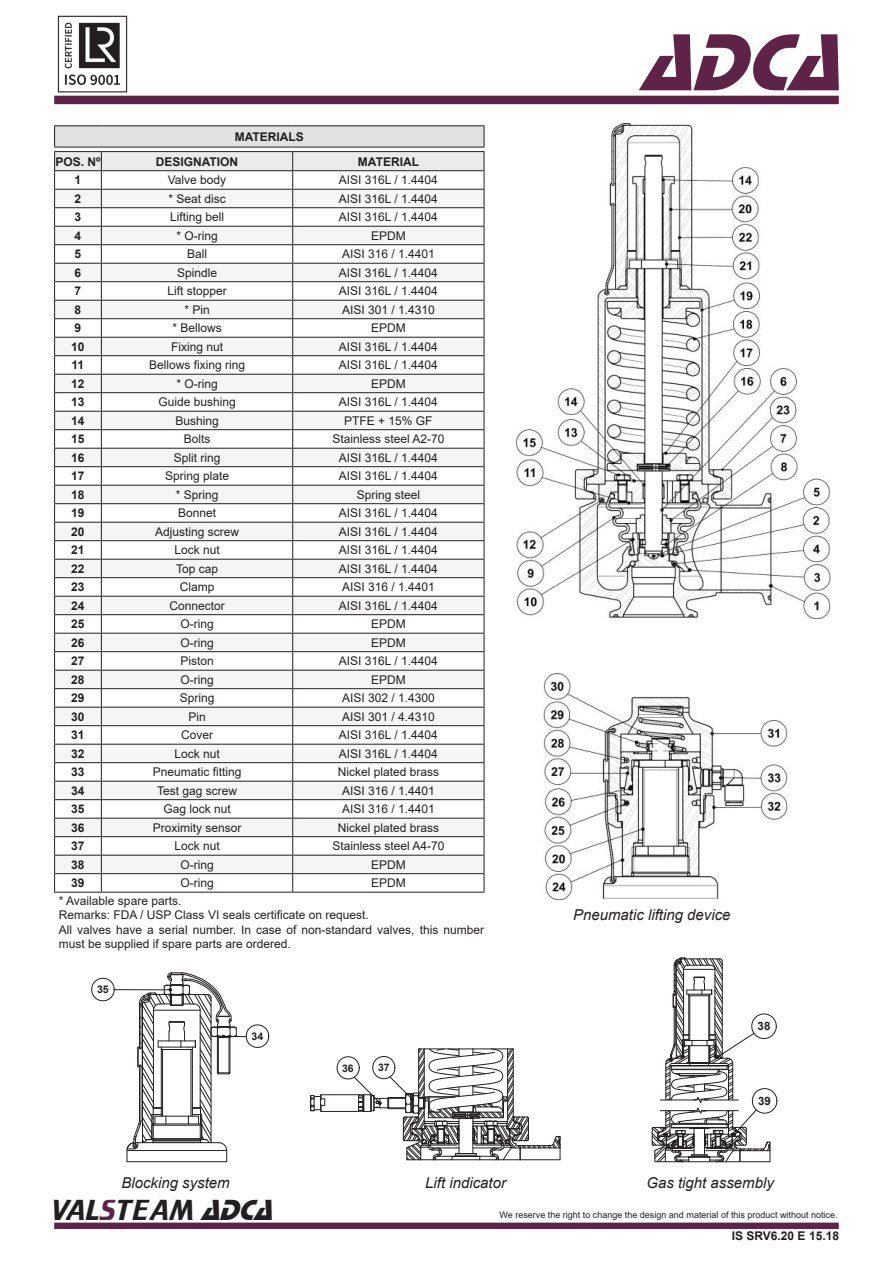
<style>
.page{position:relative;width:893px;height:1263px;background:#fff}
.page>*{position:absolute;margin:0;border:0;box-sizing:border-box;transform-origin:0 0}
.t1{font:italic 84px "Stop D";color:#5f2348}
.t2{font:30px "Trekker";color:#231f20}
.t3{font:italic 15px "Arial";color:#231f20}
.t4{font:12px/14.4px "Arial";color:#231f20}
.t5{font:700 12px "Arial";color:#231f20}
.t6{font:700 11.55px "Arial";color:#231f20}
.t7{font:700 10.65px "Arial";color:#231f20}
.t8{font:700 10.5px "Arial";color:#231f20}
.t9{font:9px "Arial";color:#231f20}
.s1{color:#5f2348}
.s2{font-family:"Stop D";font-style:italic}
</style>
<div class="page">
<div style="left:54px;top:96px;width:785px;height:8px;background:#5e2348"></div>
<div style="left:54px;top:1222px;width:785px;height:7px;background:#5f2348;border:2px solid #5f2348"></div>
<img style="left:57px;top:16px;width:71px;height:76px">
<svg style="left:310px;top:1094px;width:16px;height:18px"></svg>
<hr style="left:321px;top:1094px;width:38px;height:1px;background:#231f20">
<hr style="left:321px;top:1111px;width:38px;height:1px;background:#231f20">
<svg style="left:337px;top:1049px;width:224px;height:112px"></svg>
<hr style="left:54px;top:125px;width:47px;height:1px;background:#231f20">
<hr style="left:101px;top:125px;width:192px;height:1px;background:#231f20">
<hr style="left:293px;top:125px;width:191px;height:1px;background:#231f20">
<svg style="left:54px;top:126px;width:431px;height:766px"></svg>
<hr style="left:54px;top:892px;width:47px;height:1px;background:#231f20">
<hr style="left:101px;top:892px;width:192px;height:1px;background:#231f20">
<hr style="left:293px;top:892px;width:191px;height:1px;background:#231f20">
<img style="left:515px;top:124px;width:316px;height:495px">
<img style="left:543px;top:674px;width:245px;height:225px">
<svg style="left:91px;top:978px;width:24px;height:23px"></svg>
<hr style="left:114px;top:989px;width:55px;height:1px;background:#231f20">
<svg style="left:126px;top:972px;width:143px;height:190px"></svg>
<svg style="left:651px;top:958px;width:126px;height:204px"></svg>
<p class="t5" style="left:235px;top:128px;width:71px">MATERIALS</p>
<p class="t5" style="left:55px;top:153px;width:47px">POS. Nº</p>
<p class="t5" style="left:156px;top:153px;width:84px">DESIGNATION</p>
<p class="t5" style="left:358px;top:153px;width:63px">MATERIAL</p>
<p class="t5" style="left:75px;top:172px;width:8px">1</p>
<p class="t4" style="left:168px;top:173px;width:60px">Valve body</p>
<p class="t4" style="left:339px;top:173px;width:100px">AISI 316L / 1.4404</p>
<p class="t5" style="left:75px;top:190px;width:8px">2</p>
<p class="t4" style="left:168px;top:191px;width:59px">* Seat disc</p>
<p class="t4" style="left:339px;top:191px;width:100px">AISI 316L / 1.4404</p>
<p class="t5" style="left:75px;top:209px;width:8px">3</p>
<p class="t4" style="left:170px;top:210px;width:56px">Lifting bell</p>
<p class="t4" style="left:339px;top:210px;width:100px">AISI 316L / 1.4404</p>
<p class="t5" style="left:75px;top:227px;width:8px">4</p>
<p class="t4" style="left:176px;top:228px;width:43px">* O-ring</p>
<p class="t4" style="left:371px;top:228px;width:36px">EPDM</p>
<p class="t5" style="left:75px;top:246px;width:8px">5</p>
<p class="t4" style="left:187px;top:247px;width:22px">Ball</p>
<p class="t4" style="left:342px;top:247px;width:94px">AISI 316 / 1.4401</p>
<p class="t5" style="left:75px;top:264px;width:8px">6</p>
<p class="t4" style="left:177px;top:265px;width:42px">Spindle</p>
<p class="t4" style="left:339px;top:265px;width:100px">AISI 316L / 1.4404</p>
<p class="t5" style="left:75px;top:283px;width:8px">7</p>
<p class="t4" style="left:167px;top:284px;width:61px">Lift stopper</p>
<p class="t4" style="left:339px;top:284px;width:100px">AISI 316L / 1.4404</p>
<p class="t5" style="left:75px;top:301px;width:8px">8</p>
<p class="t4" style="left:184px;top:302px;width:27px">* Pin</p>
<p class="t4" style="left:342px;top:302px;width:94px">AISI 301 / 1.4310</p>
<p class="t5" style="left:75px;top:320px;width:8px">9</p>
<p class="t4" style="left:172px;top:321px;width:51px">* Bellows</p>
<p class="t4" style="left:371px;top:321px;width:36px">EPDM</p>
<p class="t5" style="left:71px;top:338px;width:15px">10</p>
<p class="t4" style="left:171px;top:339px;width:54px">Fixing nut</p>
<p class="t4" style="left:339px;top:339px;width:100px">AISI 316L / 1.4404</p>
<p class="t5" style="left:72px;top:357px;width:14px">11</p>
<p class="t4" style="left:149px;top:358px;width:98px">Bellows fixing ring</p>
<p class="t4" style="left:339px;top:358px;width:100px">AISI 316L / 1.4404</p>
<p class="t5" style="left:71px;top:375px;width:15px">12</p>
<p class="t4" style="left:176px;top:376px;width:43px">* O-ring</p>
<p class="t4" style="left:371px;top:376px;width:36px">EPDM</p>
<p class="t5" style="left:71px;top:394px;width:15px">13</p>
<p class="t4" style="left:158px;top:395px;width:79px">Guide bushing</p>
<p class="t4" style="left:339px;top:395px;width:100px">AISI 316L / 1.4404</p>
<p class="t5" style="left:71px;top:412px;width:15px">14</p>
<p class="t4" style="left:175px;top:413px;width:45px">Bushing</p>
<p class="t4" style="left:344px;top:413px;width:90px">PTFE + 15% GF</p>
<p class="t5" style="left:71px;top:431px;width:15px">15</p>
<p class="t4" style="left:184px;top:432px;width:28px">Bolts</p>
<p class="t4" style="left:332px;top:432px;width:114px">Stainless steel A2-70</p>
<p class="t5" style="left:71px;top:449px;width:15px">16</p>
<p class="t4" style="left:174px;top:450px;width:48px">Split ring</p>
<p class="t4" style="left:339px;top:450px;width:100px">AISI 316L / 1.4404</p>
<p class="t5" style="left:71px;top:468px;width:15px">17</p>
<p class="t4" style="left:165px;top:469px;width:66px">Spring plate</p>
<p class="t4" style="left:339px;top:469px;width:100px">AISI 316L / 1.4404</p>
<p class="t5" style="left:71px;top:486px;width:15px">18</p>
<p class="t4" style="left:176px;top:487px;width:44px">* Spring</p>
<p class="t4" style="left:357px;top:487px;width:65px">Spring steel</p>
<p class="t5" style="left:71px;top:505px;width:15px">19</p>
<p class="t4" style="left:178px;top:506px;width:40px">Bonnet</p>
<p class="t4" style="left:339px;top:506px;width:100px">AISI 316L / 1.4404</p>
<p class="t5" style="left:71px;top:523px;width:15px">20</p>
<p class="t4" style="left:155px;top:524px;width:86px">Adjusting screw</p>
<p class="t4" style="left:339px;top:524px;width:100px">AISI 316L / 1.4404</p>
<p class="t5" style="left:71px;top:542px;width:15px">21</p>
<p class="t4" style="left:174px;top:543px;width:47px">Lock nut</p>
<p class="t4" style="left:339px;top:543px;width:100px">AISI 316L / 1.4404</p>
<p class="t5" style="left:71px;top:560px;width:15px">22</p>
<p class="t4" style="left:176px;top:561px;width:44px">Top cap</p>
<p class="t4" style="left:339px;top:561px;width:100px">AISI 316L / 1.4404</p>
<p class="t5" style="left:71px;top:579px;width:15px">23</p>
<p class="t4" style="left:180px;top:580px;width:36px">Clamp</p>
<p class="t4" style="left:342px;top:580px;width:94px">AISI 316 / 1.4401</p>
<p class="t5" style="left:71px;top:597px;width:15px">24</p>
<p class="t4" style="left:169px;top:598px;width:57px">Connector</p>
<p class="t4" style="left:339px;top:598px;width:100px">AISI 316L / 1.4404</p>
<p class="t5" style="left:71px;top:616px;width:15px">25</p>
<p class="t4" style="left:180px;top:617px;width:35px">O-ring</p>
<p class="t4" style="left:371px;top:617px;width:36px">EPDM</p>
<p class="t5" style="left:71px;top:634px;width:15px">26</p>
<p class="t4" style="left:180px;top:635px;width:35px">O-ring</p>
<p class="t4" style="left:371px;top:635px;width:36px">EPDM</p>
<p class="t5" style="left:71px;top:653px;width:15px">27</p>
<p class="t4" style="left:180px;top:654px;width:35px">Piston</p>
<p class="t4" style="left:339px;top:654px;width:100px">AISI 316L / 1.4404</p>
<p class="t5" style="left:71px;top:671px;width:15px">28</p>
<p class="t4" style="left:180px;top:672px;width:35px">O-ring</p>
<p class="t4" style="left:371px;top:672px;width:36px">EPDM</p>
<p class="t5" style="left:71px;top:690px;width:15px">29</p>
<p class="t4" style="left:180px;top:691px;width:36px">Spring</p>
<p class="t4" style="left:342px;top:691px;width:94px">AISI 302 / 1.4300</p>
<p class="t5" style="left:71px;top:708px;width:15px">30</p>
<p class="t4" style="left:188px;top:709px;width:19px">Pin</p>
<p class="t4" style="left:342px;top:709px;width:94px">AISI 301 / 4.4310</p>
<p class="t5" style="left:71px;top:727px;width:15px">31</p>
<p class="t4" style="left:181px;top:728px;width:34px">Cover</p>
<p class="t4" style="left:339px;top:728px;width:100px">AISI 316L / 1.4404</p>
<p class="t5" style="left:71px;top:745px;width:15px">32</p>
<p class="t4" style="left:174px;top:746px;width:47px">Lock nut</p>
<p class="t4" style="left:339px;top:746px;width:100px">AISI 316L / 1.4404</p>
<p class="t5" style="left:71px;top:764px;width:15px">33</p>
<p class="t4" style="left:153px;top:765px;width:90px">Pneumatic fitting</p>
<p class="t4" style="left:338px;top:765px;width:103px">Nickel plated brass</p>
<p class="t5" style="left:71px;top:782px;width:15px">34</p>
<p class="t4" style="left:157px;top:783px;width:82px">Test gag screw</p>
<p class="t4" style="left:342px;top:783px;width:94px">AISI 316 / 1.4401</p>
<p class="t5" style="left:71px;top:801px;width:15px">35</p>
<p class="t4" style="left:163px;top:802px;width:69px">Gag lock nut</p>
<p class="t4" style="left:342px;top:802px;width:94px">AISI 316 / 1.4401</p>
<p class="t5" style="left:71px;top:819px;width:15px">36</p>
<p class="t4" style="left:153px;top:820px;width:90px">Proximity sensor</p>
<p class="t4" style="left:338px;top:820px;width:103px">Nickel plated brass</p>
<p class="t5" style="left:71px;top:838px;width:15px">37</p>
<p class="t4" style="left:174px;top:839px;width:47px">Lock nut</p>
<p class="t4" style="left:332px;top:839px;width:114px">Stainless steel A4-70</p>
<p class="t5" style="left:71px;top:856px;width:15px">38</p>
<p class="t4" style="left:180px;top:857px;width:35px">O-ring</p>
<p class="t4" style="left:371px;top:857px;width:36px">EPDM</p>
<p class="t5" style="left:71px;top:875px;width:15px">39</p>
<p class="t4" style="left:180px;top:876px;width:35px">O-ring</p>
<p class="t4" style="left:371px;top:876px;width:36px">EPDM</p>
<p class="t4" style="left:59px;top:893px;width:427px">* Available spare parts.<br>Remarks: FDA / USP Class VI seals certificate on request.<br>All valves have a serial number. In case of non-standard valves, this number must be supplied if spare parts are ordered.</p>
<p class="t7" style="left:97px;top:982px;width:13px">35</p>
<p class="t7" style="left:252px;top:1029px;width:13px">34</p>
<p class="t8" style="left:342px;top:1060px;width:13px">36</p>
<p class="t8" style="left:378px;top:1060px;width:13px">37</p>
<h1 class="t1" style="left:640px;top:14px;width:227px">ADCA</h1>
<p class="t3" style="left:573px;top:905px;width:159px">Pneumatic lifting device</p>
<p class="t6" style="left:758px;top:1018px;width:14px">38</p>
<p class="t6" style="left:758px;top:1093px;width:14px">39</p>
<p class="t3" style="left:121px;top:1173px;width:110px">Blocking system</p>
<p class="t3" style="left:646px;top:1173px;width:129px">Gas tight assembly</p>
<p class="t3" style="left:425px;top:1173px;width:82px">Lift indicator</p>
<h2 class="t2" style="left:51px;top:1193px;width:232px">VAL<span class="s1">S</span>TEAM <span class="s2">ADCA</span></h2>
<p class="t9" style="left:500px;top:1209px;width:340px">We reserve the right to change the design and material of this product without notice.</p>
<p class="t5" style="left:732px;top:1227px;width:109px">IS SRV6.20 E 15.18</p>
</div>
